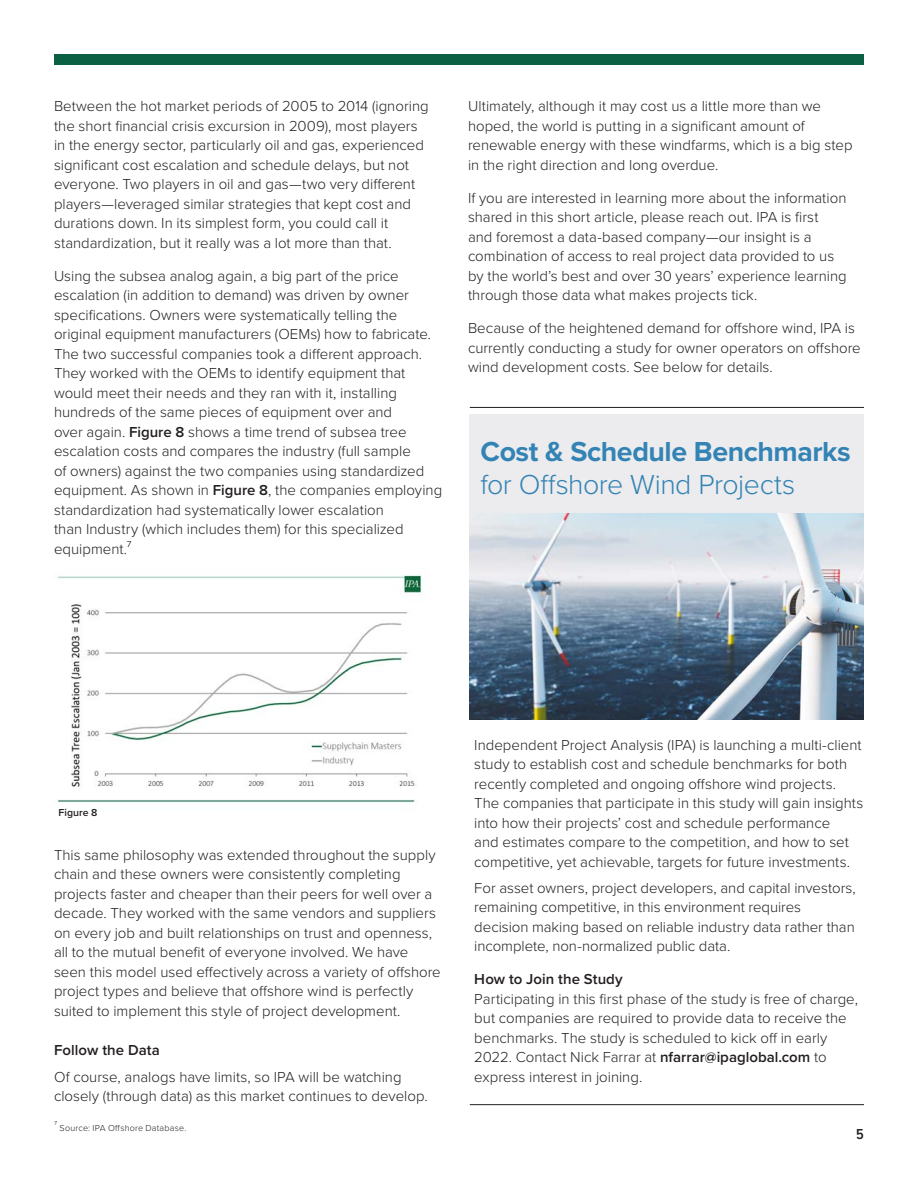
<style>
.page{position:relative;width:918px;height:1188px;background:#fff}
.page>*{position:absolute;margin:0;border:0;box-sizing:border-box;transform-origin:0 0}
._1-head{font:700 28.5px/33px "Proxima Nova";letter-spacing:-.015em;color:#3383b4}
._3-body{font:300 15px/19.5px "Proxima Nova";color:#231f20}
._2-Sub{font:300 15px/19.5px "Proxima Nova";color:#231f20}
._2-Sub-2{font:600 15px "Proxima Nova";letter-spacing:.005em;color:#231f20}
.t1{font:600 15px "Proxima Nova Cond";color:#231f20}
._3-body-2{font:600 10.5px "Proxima Nova";letter-spacing:.005em;color:#231f20}
._2-Sub-3{font:300 9px "Proxima Nova";letter-spacing:.025em;color:#231f20}
.s1{font-weight:600}
.s2{font-weight:300}
</style>
<div class="page">
<div style="left:470px;top:414px;width:394px;height:101px;background:#ececee"></div>
<div style="left:54px;top:54px;width:810px;height:11px;background:#0b6044"></div>
<img style="left:470px;top:514px;width:394px;height:206px">
<hr style="left:470px;top:1104px;width:394px;height:1px;background:#231f20">
<img style="left:57px;top:574px;width:365px;height:230px">
<hr style="left:470px;top:407px;width:394px;height:1px;background:#231f20">
<p class="_3-body" style="left:54px;top:96px;width:376px">Between the hot market periods of 2005 to 2014 (ignoring the short financial crisis excursion in 2009), most players in the energy sector, particularly oil and gas, experienced significant cost escalation and schedule delays, but not everyone. Two players in oil and gas—two very different players—leveraged similar strategies that kept cost and durations down. In its simplest form, you could call it standardization, but it really was a lot more than that.</p>
<p class="_3-body" style="left:54px;top:265px;width:390px">Using the subsea analog again, a big part of the price escalation (in addition to demand) was driven by owner specifications. Owners were systematically telling the original equipment manufacturers (OEMs) how to fabricate.<br>The two successful companies took a different approach.<br>They worked with the OEMs to identify equipment that would meet their needs and they ran with it, installing hundreds of the same pieces of equipment over and<br>over again. <span class="s1">Figure 8</span> shows a time trend of subsea tree escalation costs and compares the industry (full sample<br>of owners) against the two companies using standardized equipment. As shown in <span class="s1">Figure 8</span>, the companies employing standardization had systematically lower escalation<br>than Industry (which includes them) for this specialized equipment.7</p>
<p class="_3-body" style="left:468px;top:96px;width:386px">Ultimately, although it may cost us a little more than we hoped, the world is putting in a significant amount of renewable energy with these windfarms, which is a big step in the right direction and long overdue.</p>
<p class="_3-body" style="left:468px;top:187px;width:380px">If you are interested in learning more about the information shared in this short article, please reach out. IPA is first and foremost a data-based company—our insight is a combination of access to real project data provided to us by the world’s best and over 30 years’ experience learning through those data what makes projects tick.</p>
<p class="_3-body" style="left:468px;top:318px;width:394px">Because of the heightened demand for offshore wind, IPA is currently conducting a study for owner operators on offshore wind development costs. See below for details.</p>
<p class="_1-head" style="left:480px;top:434px;width:372px">Cost &amp; Schedule Benchmarks <span class="s2">for Offshore Wind Projects</span></p>
<p class="_3-body-2" style="left:58px;top:805px;width:41px">Figure 8</p>
<p class="_3-body" style="left:54px;top:844px;width:388px">This same philosophy was extended throughout the supply chain and these owners were consistently completing projects faster and cheaper than their peers for well over a decade. They worked with the same vendors and suppliers on every job and built relationships on trust and openness, all to the mutual benefit of everyone involved. We have seen this model used effectively across a variety of offshore project types and believe that offshore wind is perfectly suited to implement this style of project development.</p>
<p class="_2-Sub-2" style="left:54px;top:1039px;width:107px">Follow the Data</p>
<p class="_3-body" style="left:54px;top:1066px;width:375px">Of course, analogs have limits, so IPA will be watching closely (through data) as this market continues to develop.</p>
<p class="_2-Sub-3" style="left:54px;top:1117px;width:5px">7</p>
<p class="_2-Sub-3" style="left:60px;top:1122px;width:128px">Source: IPA Offshore Database.</p>
<p class="_3-body" style="left:474px;top:734px;width:391px">Independent Project Analysis (IPA) is launching a multi-client study to establish cost and schedule benchmarks for both recently completed and ongoing offshore wind projects.<br>The companies that participate in this study will gain insights into how their projects’ cost and schedule performance<br>and estimates compare to the competition, and how to set competitive, yet achievable, targets for future investments.</p>
<p class="_3-body" style="left:474px;top:877px;width:383px">For asset owners, project developers, and capital investors, remaining competitive, in this environment requires decision making based on reliable industry data rather than incomplete, non-normalized public data.</p>
<p class="_2-Sub-2" style="left:474px;top:968px;width:150px">How to Join the Study</p>
<p class="_2-Sub" style="left:474px;top:988px;width:385px">Participating in this first phase of the study is free of charge, but companies are required to provide data to receive the benchmarks. The study is scheduled to kick off in early 2022. Contact Nick Farrar at <span class="s1">nfarrar@ipaglobal.com</span> to express interest in joining.</p>
<p class="t1" style="left:856px;top:1123px;width:9px">5</p>
</div>
